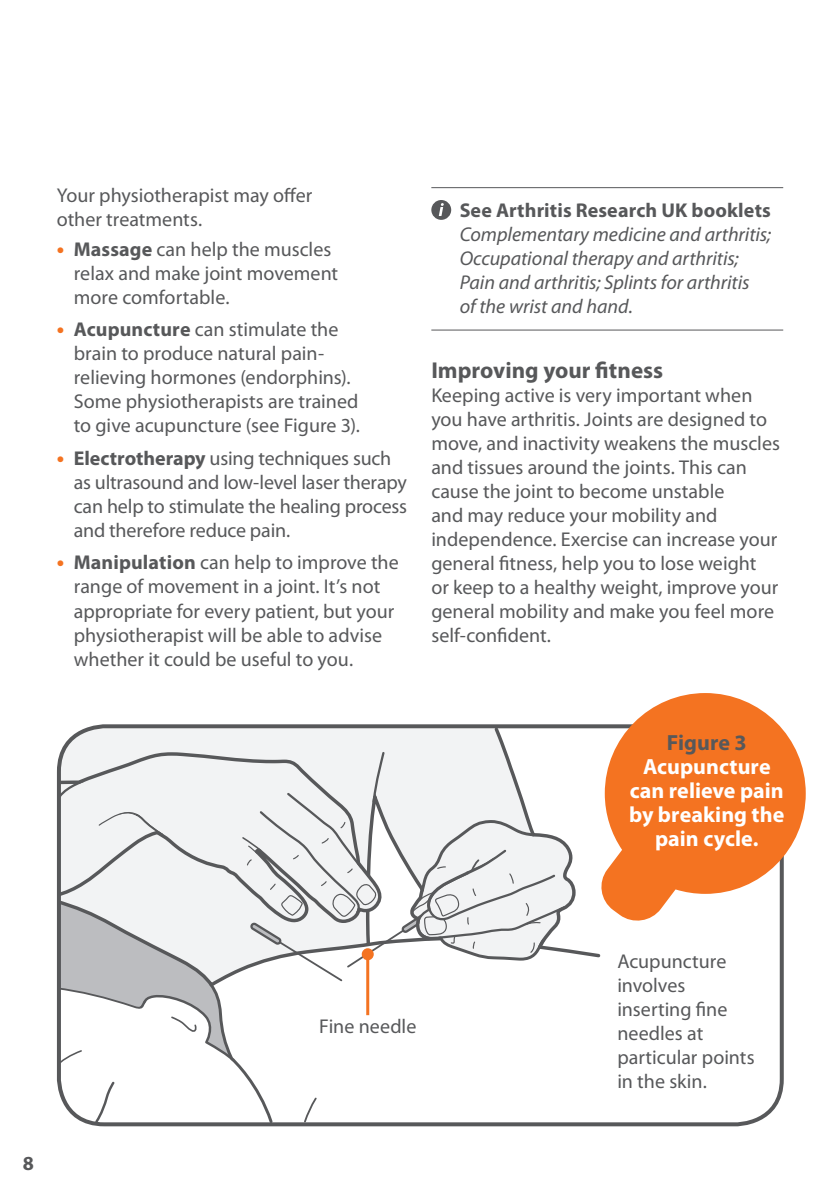
<style>
.page{position:relative;width:840px;height:1191px;background:#fff}
.page>*{position:absolute;margin:0;border:0;box-sizing:border-box;transform-origin:0 0}
.t1{font:700 23px "Myriad Pro";color:#57585a}
.t2{font:700 22px/24px "Myriad Pro";color:#fff;text-align:center}
.t3{font:700 22px "Myriad Pro";color:#57585a}
.t4{font:20px/24px "Myriad Pro";color:#57585a}
.t5{font:italic 20px/24px "Myriad Pro";color:#57585a}
.t6{font:700 20px "Myriad Pro";letter-spacing:.005em;color:#57585a}
.s1{font-weight:700;font-size:22px;color:#f47321}
.s2{font-weight:700}
</style>
<div class="page">
<hr style="left:431px;top:187px;width:351px;height:1px;background:#57585a">
<hr style="left:431px;top:329px;width:351px;height:1px;background:#57585a">
<div style="left:431px;top:200px;width:20px;height:20px;background:#57585a;border-radius:50%"></div>
<svg style="left:438px;top:203px;width:5px;height:13px"></svg>
<svg style="left:59px;top:729px;width:542px;height:395px"></svg>
<div style="left:57px;top:724px;width:726px;height:402px;border:4px solid #57585a;border-radius:45px"></div>
<svg style="left:601px;top:693px;width:204px;height:227px;fill:#f47321"></svg>
<hr style="left:366px;top:954px;width:3px;height:61px;background:#f47321">
<div style="left:361px;top:948px;width:12px;height:12px;background:#f47321;border-radius:50%"></div>
<p class="t4" style="left:57px;top:183px;width:257px">Your physiotherapist may offer other treatments.</p>
<p class="t4" style="left:74px;top:237px;width:266px;text-indent:-17px"><span class="s1">•</span> <span class="s2">Massage</span> can help the muscles relax and make joint movement more comfortable.</p>
<p class="t4" style="left:74px;top:317px;width:287px;text-indent:-17px"><span class="s1">•</span> <span class="s2">Acupuncture</span> can stimulate the brain to produce natural pain&shy;relieving hormones (endorphins).<br>Some physiotherapists are trained to give acupuncture (see Figure 3).</p>
<p class="t4" style="left:74px;top:446px;width:335px;text-indent:-17px"><span class="s1">•</span> <span class="s2">Electrotherapy</span> using techniques such as ultrasound and low-level laser therapy can help to stimulate the healing process and therefore reduce pain.</p>
<p class="t4" style="left:74px;top:550px;width:326px;text-indent:-17px"><span class="s1">•</span> <span class="s2">Manipulation</span> can help to improve the range of movement in a joint. It’s not appropriate for every patient, but your physiotherapist will be able to advise whether it could be useful to you.</p>
<p class="t6" style="left:459px;top:197px;width:312px">See Arthritis Research UK booklets</p>
<p class="t5" style="left:459px;top:221px;width:313px">Complementary medicine and arthritis; Occupational therapy and arthritis; Pain and arthritis; Splints for arthritis<br>of the wrist and hand.</p>
<p class="t1" style="left:431px;top:355px;width:233px">Improving your fitness</p>
<p class="t4" style="left:431px;top:383px;width:350px">Keeping active is very important when you have arthritis. Joints are designed to move, and inactivity weakens the muscles and tissues around the joints. This can cause the joint to become unstable<br>and may reduce your mobility and independence. Exercise can increase your general fitness, help you to lose weight<br>or keep to a healthy weight, improve your general mobility and make you feel more self-confident.</p>
<p class="t3" style="left:666px;top:728px;width:81px">Figure 3</p>
<p class="t2" style="left:628px;top:754px;width:157px">Acupuncture can relieve pain by breaking the pain cycle.</p>
<p class="t6" style="left:23px;top:1150px;width:13px">8</p>
<p class="t4" style="left:319px;top:1014px;width:99px">Fine needle</p>
<p class="t4" style="left:617px;top:949px;width:139px">Acupuncture involves inserting fine needles at particular points in the skin.</p>
</div>
